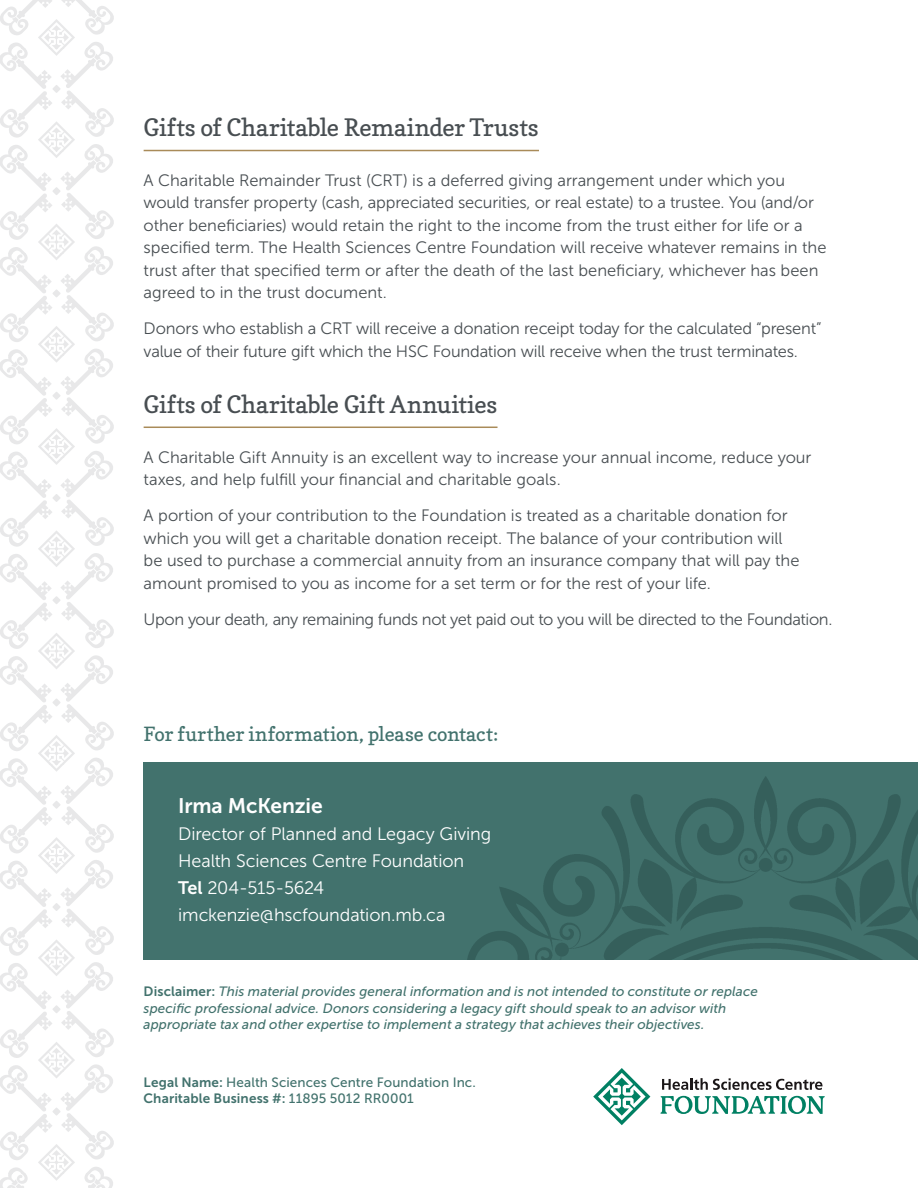
<style>
.page{position:relative;width:918px;height:1188px;background:#fff}
.page>*{position:absolute;margin:0;border:0;box-sizing:border-box;transform-origin:0 0}
.Subhead{font:24px "Copse";color:#484e52}
.body_copy_2{font:21px "Museo Sans 700";letter-spacing:-.01em;color:#fff}
.body_copy_2-2{font:19.5px "Copse";color:#42726d}
.body_copy_2-3{font:18px "Museo Sans 300";letter-spacing:-.005em;color:#fff}
.body_copy_2-4{font:16.5px/22.5px "Museo Sans 300";letter-spacing:-.005em;color:#484e52}
.body_copy_2-5{font:16.5px "Museo Sans 300";letter-spacing:-.025em;color:#484e52}
.body_copy_3{font:italic 13.5px/16.5px "Museo Sans 500";letter-spacing:.005em;color:#42726d}
.body_copy_3-2{font:13.5px "Museo Sans 500";letter-spacing:.01em;color:#42726d}
.body_copy_3-3{font:13.5px "Museo Sans 700";letter-spacing:.01em;color:#42726d}
.s1{font-family:"Museo Sans 700"}
.s2{font-family:"Museo Sans 700";font-style:normal}
.s3{font-family:"Museo Sans 500"}
</style>
<div class="page">
<hr style="left:144px;top:150px;width:395px;height:1px;background:#a98b59">
<hr style="left:144px;top:427px;width:354px;height:1px;background:#a98b59">
<svg style="left:593px;top:1068px;width:57px;height:57px"></svg>
<svg style="left:660px;top:1096px;width:165px;height:18px"></svg>
<svg style="left:662px;top:1078px;width:161px;height:12px"></svg>
<svg style="left:144px;top:762px;width:774px;height:197px;fill:#42726d"></svg>
<svg style="left:0;top:0;width:114px;height:1188px"></svg>
<p class="Subhead" style="left:144px;top:113px;width:397px">Gifts of Charitable Remainder Trusts</p>
<p class="body_copy_2-4" style="left:144px;top:169px;width:684px">A Charitable Remainder Trust (CRT) is a deferred giving arrangement under which you would transfer property (cash, appreciated securities, or real estate) to a trustee. You (and/or other beneficiaries) would retain the right to the income from the trust either for life or a specified term. The Health Sciences Centre Foundation will receive whatever remains in the trust after that specified term or after the death of the last beneficiary, whichever has been agreed to in the trust document.</p>
<p class="body_copy_2-4" style="left:144px;top:317px;width:680px">Donors who establish a CRT will receive a donation receipt today for the calculated “present” value of their future gift which the HSC Foundation will receive when the trust terminates.</p>
<p class="Subhead" style="left:144px;top:390px;width:355px">Gifts of Charitable Gift Annuities</p>
<p class="body_copy_2-4" style="left:144px;top:446px;width:669px">A Charitable Gift Annuity is an excellent way to increase your annual income, reduce your taxes, and help fulfill your financial and charitable goals.</p>
<p class="body_copy_2-4" style="left:144px;top:504px;width:657px">A portion of your contribution to the Foundation is treated as a charitable donation for which you will get a charitable donation receipt. The balance of your contribution will be used to purchase a commercial annuity from an insurance company that will pay the amount promised to you as income for a set term or for the rest of your life.</p>
<p class="body_copy_2-5" style="left:144px;top:610px;width:690px">Upon your death, any remaining funds not yet paid out to you will be directed to the Foundation.</p>
<p class="body_copy_2-2" style="left:144px;top:722px;width:356px">For further information, please contact:</p>
<p class="body_copy_2" style="left:178px;top:794px;width:146px">Irma McKenzie</p>
<p class="body_copy_2-3" style="left:178px;top:824px;width:315px">Director of Planned and Legacy Giving</p>
<p class="body_copy_2-3" style="left:178px;top:851px;width:288px">Health Sciences Centre Foundation</p>
<p class="body_copy_2-3" style="left:178px;top:878px;width:148px"><span class="s1">Tel</span> 204-515-5624</p>
<p class="body_copy_2-3" style="left:178px;top:905px;width:269px">imckenzie@hscfoundation.mb.ca</p>
<p class="body_copy_3" style="left:144px;top:983px;width:616px"><span class="s2">Disclaimer:</span> This material provides general information and is not intended to constitute or replace specific professional advice. Donors considering a legacy gift should speak to an advisor with appropriate tax and other expertise to implement a strategy that achieves their objectives.</p>
<p class="body_copy_3-2" style="left:144px;top:1075px;width:334px"><span class="s1">Legal Name:</span> Health Sciences Centre Foundation Inc.</p>
<p class="body_copy_3-3" style="left:144px;top:1091px;width:272px">Charitable Business #: <span class="s3">11895 5012 RR0001</span></p>
</div>
